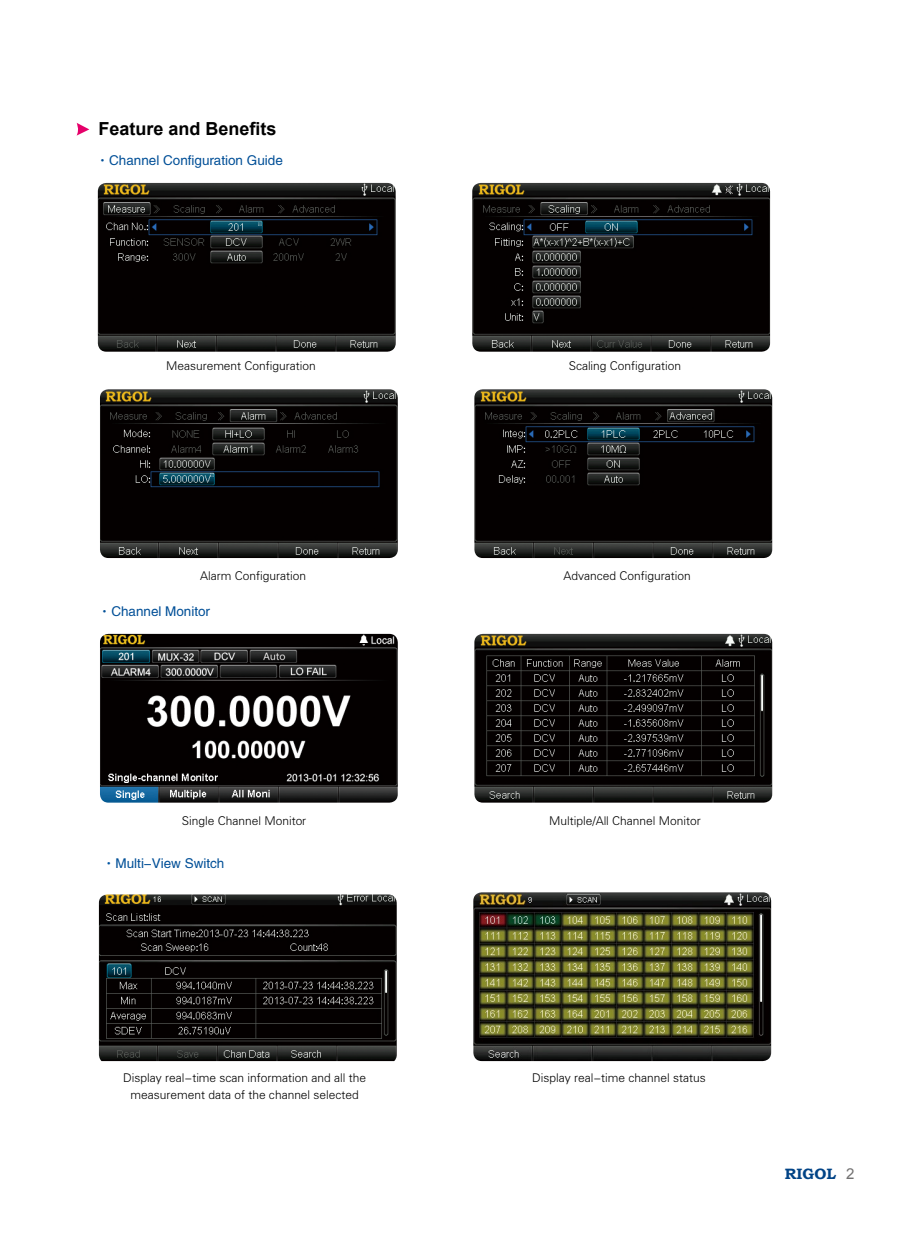
<style>
.page{position:relative;width:919px;height:1238px;background:#fff}
.page>*{position:absolute;margin:0;border:0;box-sizing:border-box;transform-origin:0 0}
.t1{font:700 18px "Arial";color:#000}
.t2{font:700 15px "Bookman Old Style";color:#004386}
.t3{font:13.5px "FZHTJW GB1 0";color:#004f97}
.t4{font:12px/16.2px "FZXH1 JW GB1 0";color:#000;text-align:center}
.s1{color:#0055a2}
.s2{font-family:"Arial";font-weight:400;color:#727171}
</style>
<div class="page">
<img style="left:98px;top:183px;width:297px;height:168px">
<img style="left:100px;top:389px;width:298px;height:169px">
<img style="left:100px;top:634px;width:298px;height:168px">
<img style="left:99px;top:894px;width:297px;height:167px">
<img style="left:472px;top:183px;width:298px;height:168px">
<img style="left:474px;top:389px;width:298px;height:169px">
<img style="left:474px;top:634px;width:298px;height:168px">
<img style="left:473px;top:892px;width:298px;height:169px">
<svg style="left:77px;top:123px;width:12px;height:13px"></svg>
<h1 class="t1" style="left:98px;top:116px;width:180px">Feature and Benefits</h1>
<p class="t3" style="left:96px;top:153px;width:189px">·Channel Configuration Guide</p>
<p class="t4" style="left:166px;top:358px;width:151px">Measurement Configuration</p>
<p class="t4" style="left:200px;top:568px;width:107px">Alarm Configuration</p>
<p class="t3" style="left:98px;top:603px;width:114px">·Channel Monitor</p>
<p class="t4" style="left:182px;top:813px;width:126px">Single Channel Monitor</p>
<p class="t3" style="left:102px;top:855px;width:124px"><span class="s1">·</span>Multi-View Switch</p>
<p class="t4" style="left:123px;top:1070px;width:244px">Display real-time scan information and all the measurement data of the channel selected</p>
<p class="t4" style="left:568px;top:358px;width:114px">Scaling Configuration</p>
<p class="t4" style="left:563px;top:568px;width:129px">Advanced Configuration</p>
<p class="t4" style="left:549px;top:813px;width:153px">Multiple/All Channel Monitor</p>
<p class="t4" style="left:532px;top:1070px;width:175px">Display real-time channel status</p>
<p class="t2" style="left:784px;top:1162px;width:71px">RIGOL <span class="s2">2</span></p>
</div>
